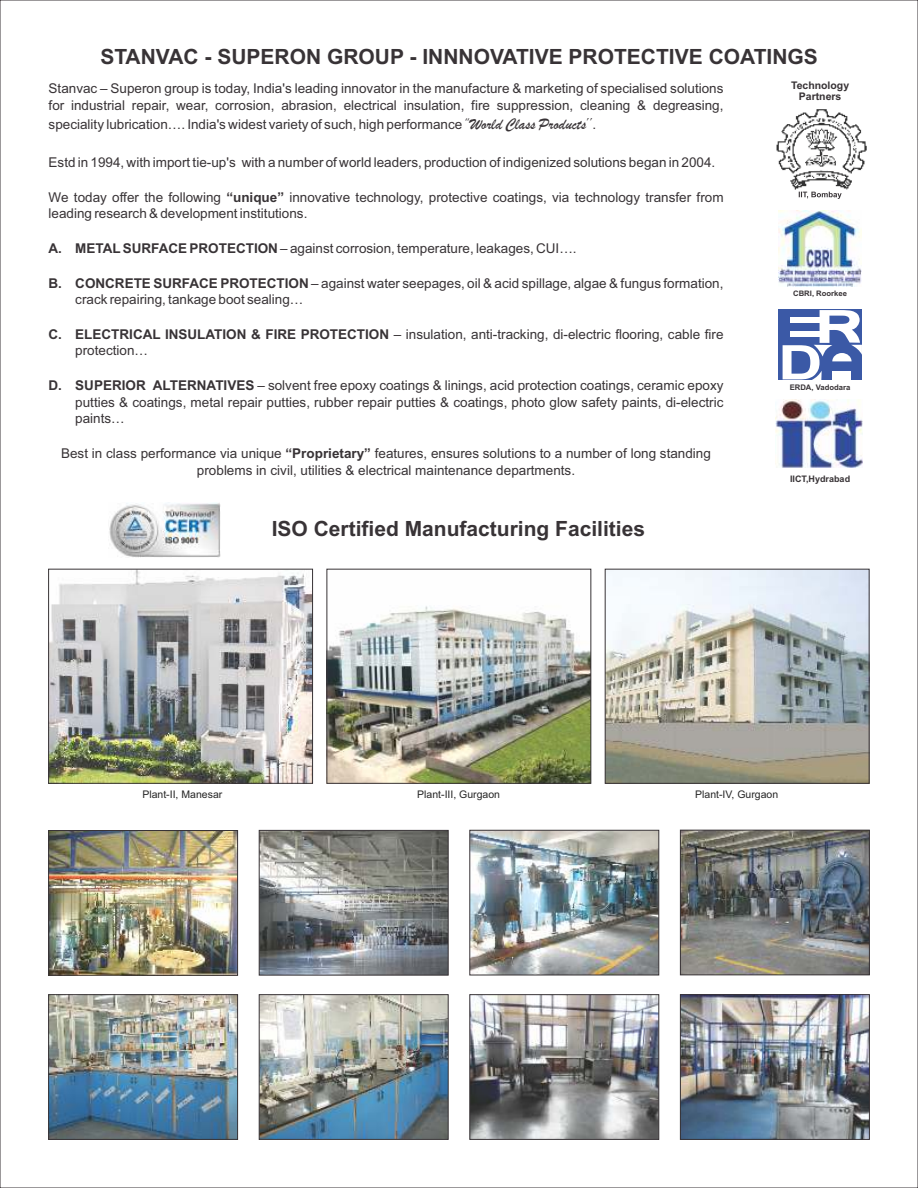
<style>
.page{position:relative;width:918px;height:1188px;background:#fff}
.page>*{position:absolute;margin:0;border:0;box-sizing:border-box;transform-origin:0 0}
.t1{font:700 47.7px "Arial";color:#fff;scale:1.29 1}
.t2{font:700 21px "Arial";color:#383336}
.t3{font:13.5px/16.6px "Arial";color:#383336}
.t4{font:10.5px "Arial";color:#262626}
.t5{font:700 10.5px/11.7px "Arial";color:#383336;text-align:center}
.t6{font:700 9px "Arial";color:#383336}
.t7{font:700 7.65px "Arial";color:#383336}
.t8{font:700 7.5px "Arial";color:#383336}
.s1{font-family:"Eras ITC";font-weight:300;font-size:16.5px}
.s2{font-family:"Brush Script";font-size:16.5px}
.s3{font-weight:700}
</style>
<div class="page">
<img style="left:50px;top:832px;width:186px;height:141px">
<div style="left:48px;top:830px;width:190px;height:145px;border:1px solid #383336"></div>
<img style="left:50px;top:996px;width:186px;height:142px">
<div style="left:48px;top:994px;width:190px;height:146px;border:1px solid #383336"></div>
<img style="left:261px;top:832px;width:185px;height:141px">
<div style="left:259px;top:830px;width:189px;height:145px;border:1px solid #383336"></div>
<img style="left:261px;top:996px;width:185px;height:142px">
<div style="left:259px;top:994px;width:189px;height:146px;border:1px solid #383336"></div>
<img style="left:472px;top:832px;width:185px;height:141px">
<div style="left:470px;top:830px;width:189px;height:145px;border:1px solid #383336"></div>
<img style="left:472px;top:996px;width:185px;height:142px">
<div style="left:470px;top:994px;width:189px;height:146px;border:1px solid #383336"></div>
<img style="left:682px;top:832px;width:186px;height:141px">
<div style="left:680px;top:830px;width:190px;height:145px;border:1px solid #383336"></div>
<img style="left:682px;top:996px;width:186px;height:142px">
<div style="left:680px;top:994px;width:190px;height:146px;border:1px solid #383336"></div>
<div style="left:778px;top:309px;width:84px;height:71px;background:#3b59a6"></div>
<div style="left:790px;top:317px;width:30px;height:6px;background:#fff"></div>
<div style="left:790px;top:331px;width:30px;height:5px;background:#fff"></div>
<div style="left:833px;top:371px;width:18px;height:9px;background:#fff"></div>
<svg style="left:812px;top:371px;width:10px;height:9px"></svg>
<svg style="left:814px;top:310px;width:48px;height:51px"></svg>
<img style="left:775px;top:400px;width:88px;height:67px">
<img style="left:776px;top:109px;width:91px;height:83px">
<svg style="left:799px;top:192px;width:43px;height:7px"></svg>
<img style="left:779px;top:210px;width:83px;height:76px">
<img style="left:50px;top:571px;width:261px;height:211px">
<div style="left:48px;top:569px;width:265px;height:215px;border:1px solid #383336"></div>
<img style="left:329px;top:606px;width:260px;height:176px">
<div style="left:327px;top:569px;width:264px;height:215px;border:1px solid #383336"></div>
<img style="left:607px;top:571px;width:260px;height:211px">
<div style="left:605px;top:569px;width:264px;height:215px;border:1px solid #383336"></div>
<img style="left:109px;top:503px;width:111px;height:54px">
<h2 class="t2" style="left:100px;top:49px;width:719px">STANVAC - SUPERON GROUP - INNNOVATIVE PROTECTIVE COATINGS</h2>
<p class="t3" style="left:49px;top:81px;width:676px">Stanvac – Superon group is today, India's leading innovator in the manufacture &amp; marketing of specialised solutions for industrial repair, wear, corrosion, abrasion, electrical insulation, fire suppression, cleaning &amp; degreasing,</p>
<p class="t3" style="left:49px;top:117px;width:549px">speciality lubrication…. India's widest variety of such, high performance <span class="s1">“</span><span class="s2">World Class Products</span><span class="s1">’’</span>.</p>
<p class="t3" style="left:49px;top:155px;width:668px">Estd in 1994, with import tie-up's with a number of world leaders, production of indigenized solutions began in 2004.</p>
<p class="t3" style="left:49px;top:190px;width:676px">We today offer the following <span class="s3">“unique”</span> innovative technology, protective coatings, via technology transfer from leading research &amp; development institutions.</p>
<p class="t3" style="left:49px;top:241px;width:530px"><span class="s3">A. METALSURFACE PROTECTION</span> – against corrosion, temperature, leakages, CUI….</p>
<p class="t3" style="left:75px;top:276px;width:650px;text-indent:-27px"><span class="s3">B. CONCRETE SURFACE PROTECTION</span> – against water seepages, oil &amp; acid spillage, algae &amp; fungus formation, crack repairing, tankage boot sealing…</p>
<p class="t3" style="left:75px;top:327px;width:650px;text-indent:-27px"><span class="s3">C. ELECTRICAL INSULATION &amp; FIRE PROTECTION</span> – insulation, anti-tracking, di-electric flooring, cable fire protection…</p>
<p class="t3" style="left:75px;top:378px;width:650px;text-align:justify;text-indent:-27px"><span class="s3">D. SUPERIOR ALTERNATIVES</span> – solvent free epoxy coatings &amp; linings, acid protection coatings, ceramic epoxy putties &amp; coatings, metal repair putties, rubber repair putties &amp; coatings, photo glow safety paints, di-electric paints…</p>
<p class="t3" style="left:61px;top:446px;width:651px;text-align:center">Best in class performance via unique <span class="s3">“Proprietary”</span> features, ensures solutions to a number of long standing problems in civil, utilities &amp; electrical maintenance departments.</p>
<h2 class="t2" style="left:272px;top:520px;width:375px">ISO Certified Manufacturing Facilities</h2>
<p class="t5" style="left:791px;top:80px;width:60px">Technology<br>Partners</p>
<p class="t8" style="left:793px;top:290px;width:55px">CBRI, Roorkee</p>
<h1 class="t1" style="left:778px;top:345px;width:36px">D</h1>
<p class="t7" style="left:790px;top:384px;width:62px">ERDA, Vadodara</p>
<p class="t6" style="left:790px;top:475px;width:62px">IICT,Hydrabad</p>
<p class="t4" style="left:142px;top:790px;width:81px">Plant-II, Manesar</p>
<p class="t4" style="left:417px;top:790px;width:84px">Plant-III, Gurgaon</p>
<p class="t4" style="left:695px;top:790px;width:85px">Plant-IV, Gurgaon</p>
</div>
